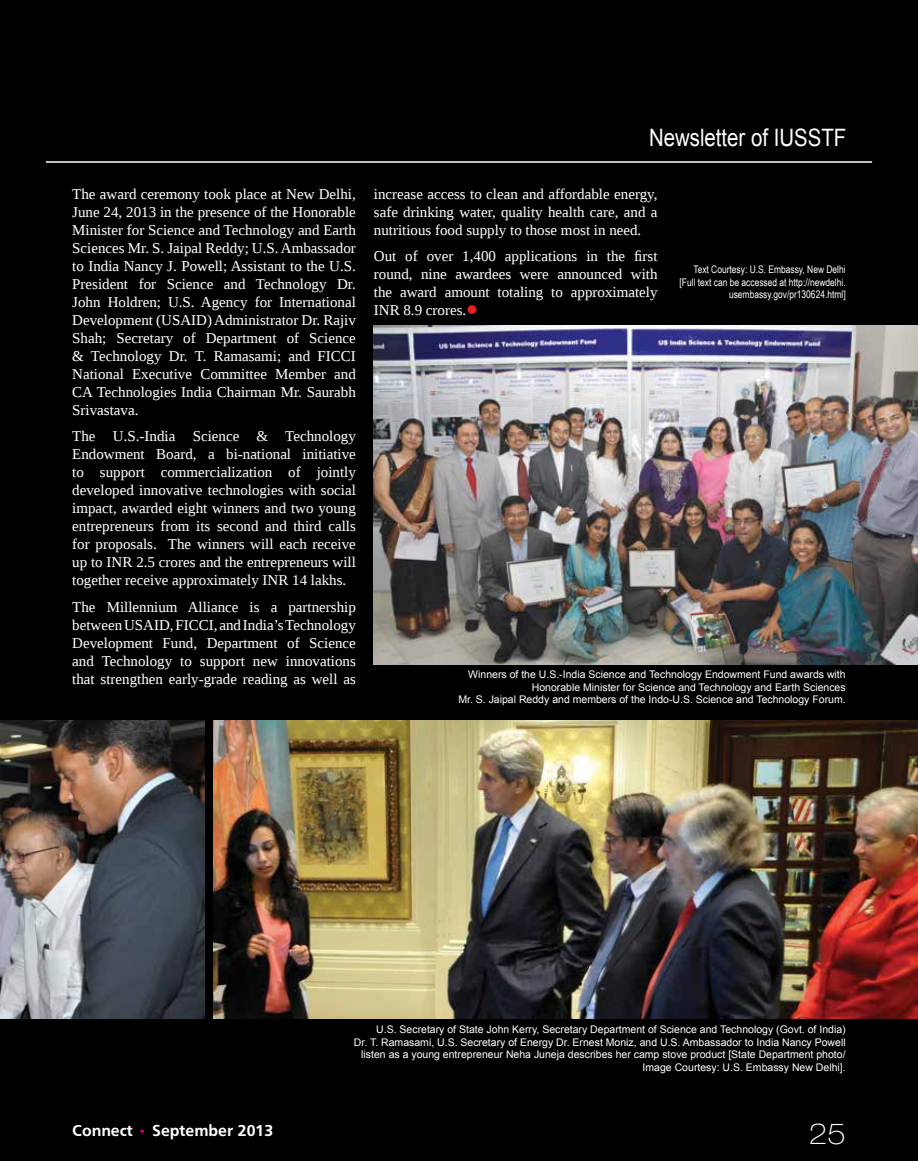
<style>
.page{position:relative;width:918px;height:1161px;background:#000}
.page>*{position:absolute;margin:0;border:0;box-sizing:border-box;transform-origin:0 0}
.t1{font:100 expanded 28.5px "Helvetica Neue LT Pro";color:#fff}
.t2{font:24px "Arial";color:#fff;scale:.85 1}
.t3{font:700 16.5px "Frutiger";color:#fff}
.t4{font:15px/18px "Liberation Serif";color:#fff;text-align:justify}
.t5{font:10.5px/12.6px "Arial";color:#fff;text-align:right}
.t6{font:10.5px/12.6px "Arial Narrow";color:#fff;text-align:right}
.s1{color:#ed1d24}
.s2{color:#ec008c}
</style>
<div class="page">
<img style="left:0;top:721px;width:204px;height:297px">
<img style="left:374px;top:325px;width:544px;height:340px">
<img style="left:214px;top:721px;width:704px;height:297px">
<hr style="left:46px;top:161px;width:826px;height:2px;background:#fff">
<p class="t4" style="left:72px;top:184px;width:285px">The award ceremony took place at New Delhi, June 24, 2013 in the presence of the Honorable Minister for Science and Technology and Earth Sciences Mr. S. Jaipal Reddy; U.S. Ambassador to India Nancy J. Powell; Assistant to the U.S.<br>President for Science and Technology Dr.<br>John Holdren; U.S. Agency for International Development (USAID) Administrator Dr. Rajiv Shah; Secretary of Department of Science &amp; Technology Dr. T. Ramasami; and FICCI National Executive Committee Member and CA Technologies India Chairman Mr. Saurabh Srivastava.</p>
<p class="t4" style="left:72px;top:427px;width:285px">The U.S.-India Science &amp; Technology Endowment Board, a bi-national initiative to support commercialization of jointly developed innovative technologies with social impact, awarded eight winners and two young entrepreneurs from its second and third calls for proposals. The winners will each receive up to INR 2.5 crores and the entrepreneurs will together receive approximately INR 14 lakhs.</p>
<p class="t4" style="left:72px;top:597px;width:285px">The Millennium Alliance is a partnership between USAID, FICCI, and India’s Technology Development Fund, Department of Science and Technology to support new innovations that strengthen early-grade reading as well as</p>
<p class="t2" style="left:649px;top:121px;width:234px">Newsletter of IUSSTF</p>
<p class="t4" style="left:374px;top:184px;width:285px">increase access to clean and affordable energy, safe drinking water, quality health care, and a nutritious food supply to those most in need.</p>
<p class="t4" style="left:374px;top:247px;width:285px">Out of over 1,400 applications in the first round, nine awardees were announced with the award amount totaling to approximately INR 8.9 crores.<span class="s1">●</span></p>
<p class="t6" style="left:680px;top:263px;width:168px">Text Courtesy: U.S. Embassy, New Delhi [Full text can be accessed at http://newdelhi. usembassy.gov/pr130624.html]</p>
<p class="t5" style="left:458px;top:668px;width:389px">Winners of the U.S.-India Science and Technology Endowment Fund awards with<br>Honorable Minister for Science and Technology and Earth Sciences<br>Mr. S. Jaipal Reddy and members of the Indo-U.S. Science and Technology Forum.</p>
<p class="t5" style="left:354px;top:1023px;width:493px">U.S. Secretary of State John Kerry, Secretary Department of Science and Technology (Govt. of India)<br>Dr. T. Ramasami, U.S. Secretary of Energy Dr. Ernest Moniz, and U.S. Ambassador to India Nancy Powell listen as a young entrepreneur Neha Juneja describes her camp stove product [State Department photo/ Image Courtesy: U.S. Embassy New Delhi].</p>
<p class="t3" style="left:72px;top:1121px;width:202px">Connect <span class="s2">•</span> September 2013</p>
<p class="t1" style="left:809px;top:1117px;width:38px">25</p>
</div>
